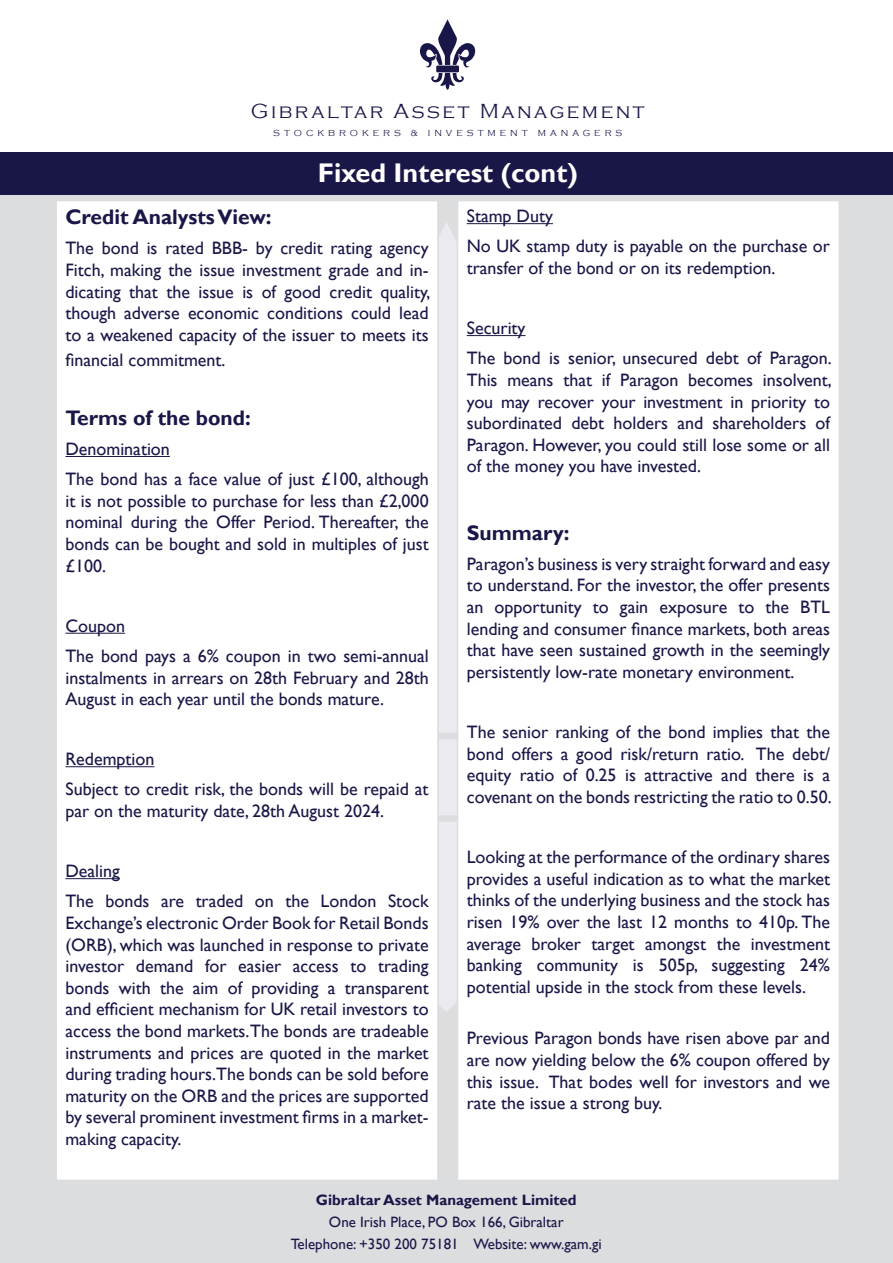
<style>
.page{position:relative;width:893px;height:1263px;background:#fff}
.page>*{position:absolute;margin:0;border:0;box-sizing:border-box;transform-origin:0 0}
.t1{font:700 27px "Gill Sans";color:#fff}
.t2{font:700 21px "Gill Sans";color:#191748}
.t3{font:300 21px "Copperplate Gothic";letter-spacing:.12em;color:#191748}
.t4{font:18px/21.6px "Gill Sans";color:#191748;text-align:justify}
.t5{font:15px "Gill Sans";color:#191748}
.t6{font:700 15px "Gill Sans";color:#191748}
.t7{font:300 9px "Copperplate Gothic";letter-spacing:.44em;color:#191748}
</style>
<div class="page">
<div style="left:0;top:194px;width:893px;height:1069px;background:#dcdddf"></div>
<svg style="left:420px;top:19px;width:56px;height:71px"></svg>
<div style="left:439px;top:222px;width:18px;height:789px;background:#eaeaef"></div>
<div style="left:0;top:152px;width:893px;height:42px;background:#191748"></div>
<div style="left:56px;top:201px;width:382px;height:979px;background:#fff"></div>
<hr style="left:65px;top:456px;width:105px;height:1px;background:#191748">
<hr style="left:65px;top:633px;width:60px;height:1px;background:#191748">
<hr style="left:65px;top:766px;width:89px;height:1px;background:#191748">
<hr style="left:65px;top:878px;width:55px;height:1px;background:#191748">
<div style="left:55px;top:200px;width:384px;height:981px;border:2px solid #dcdddf"></div>
<div style="left:458px;top:201px;width:381px;height:979px;background:#fff"></div>
<hr style="left:467px;top:223px;width:86px;height:1px;background:#191748">
<hr style="left:467px;top:335px;width:58px;height:1px;background:#191748">
<div style="left:457px;top:200px;width:383px;height:981px;border:2px solid #dcdddf"></div>
<p class="t3" style="left:251px;top:100px;width:395px">Gibraltar Asset Management</p>
<p class="t7" style="left:273px;top:128px;width:351px">STOCKBROKERS &amp; INVESTMENT MANAGERS</p>
<p class="t1" style="left:318px;top:157px;width:261px">Fixed Interest (cont)</p>
<p class="t2" style="left:65px;top:205px;width:208px">Credit Analysts View:</p>
<p class="t4" style="left:65px;top:238px;width:366px">The bond is rated BBB- by credit rating agency Fitch, making the issue investment grade and in&shy;dicating that the issue is of good credit quality, though adverse economic conditions could lead to a weakened capacity of the issuer to meets its</p>
<p class="t4" style="left:65px;top:350px;width:162px">financial commitment.</p>
<p class="t2" style="left:65px;top:405px;width:187px">Terms of the bond:</p>
<p class="t4" style="left:65px;top:439px;width:106px">Denomination</p>
<p class="t4" style="left:65px;top:469px;width:365px">The bond has a face value of just £100, although it is not possible to purchase for less than £2,000 nominal during the Offer Period. Thereafter, the bonds can be bought and sold in multiples of just £100.</p>
<p class="t4" style="left:65px;top:615px;width:61px">Coupon</p>
<p class="t4" style="left:65px;top:645px;width:365px">The bond pays a 6% coupon in two semi-annual instalments in arrears on 28th February and 28th August in each year until the bonds mature.</p>
<p class="t4" style="left:65px;top:749px;width:91px">Redemption</p>
<p class="t4" style="left:65px;top:779px;width:365px">Subject to credit risk, the bonds will be repaid at par on the maturity date, 28th August 2024.</p>
<p class="t4" style="left:65px;top:861px;width:56px">Dealing</p>
<p class="t4" style="left:65px;top:891px;width:365px">The bonds are traded on the London Stock Exchange’s electronic Order Book for Retail Bonds (ORB), which was launched in response to private investor demand for easier access to trading bonds with the aim of providing a transparent and efficient mechanism for UK retail investors to access the bond markets.The bonds are tradeable instruments and prices are quoted in the market during trading hours.The bonds can be sold before maturity on the ORB and the prices are supported by several prominent investment firms in a market&shy;making capacity.</p>
<p class="t4" style="left:467px;top:206px;width:88px">Stamp Duty</p>
<p class="t4" style="left:467px;top:236px;width:365px">No UK stamp duty is payable on the purchase or transfer of the bond or on its redemption.</p>
<p class="t4" style="left:467px;top:318px;width:60px">Security</p>
<p class="t4" style="left:467px;top:348px;width:367px">The bond is senior, unsecured debt of Paragon.<br>This means that if Paragon becomes insolvent, you may recover your investment in priority to subordinated debt holders and shareholders of Paragon. However, you could still lose some or all of the money you have invested.</p>
<p class="t2" style="left:467px;top:520px;width:104px">Summary:</p>
<p class="t4" style="left:467px;top:553px;width:365px">Paragon’s business is very straight forward and easy to understand. For the investor, the offer presents an opportunity to gain exposure to the BTL lending and consumer finance markets, both areas that have seen sustained growth in the seemingly persistently low-rate monetary environment.</p>
<p class="t4" style="left:467px;top:721px;width:367px">The senior ranking of the bond implies that the bond offers a good risk/return ratio. The debt/ equity ratio of 0.25 is attractive and there is a covenant on the bonds restricting the ratio to 0.50.</p>
<p class="t4" style="left:467px;top:847px;width:365px">Looking at the performance of the ordinary shares provides a useful indication as to what the market thinks of the underlying business and the stock has risen 19% over the last 12 months to 410p. The average broker target amongst the investment banking community is 505p, suggesting 24% potential upside in the stock from these levels.</p>
<p class="t4" style="left:467px;top:1028px;width:365px">Previous Paragon bonds have risen above par and are now yielding below the 6% coupon offered by this issue. That bodes well for investors and we rate the issue a strong buy.</p>
<p class="t6" style="left:316px;top:1191px;width:262px">Gibraltar Asset Management Limited</p>
<p class="t5" style="left:329px;top:1213px;width:236px">One Irish Place, PO Box 166, Gibraltar</p>
<p class="t5" style="left:291px;top:1235px;width:313px">Telephone: +350 200 75181 Website: www.gam.gi</p>
</div>
